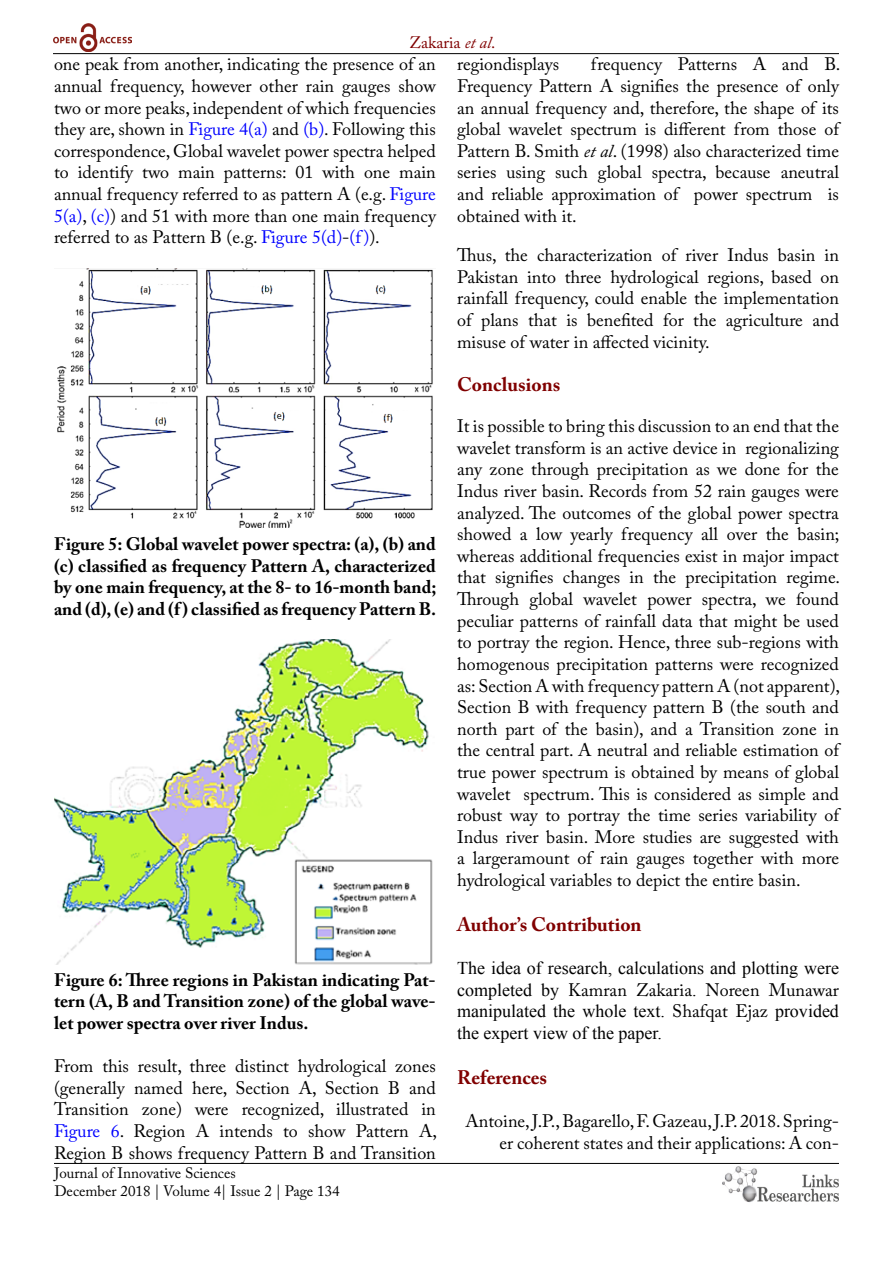
<style>
.page{position:relative;width:893px;height:1263px;background:#fff}
.page>*{position:absolute;margin:0;border:0;box-sizing:border-box;transform-origin:0 0}
.t1{font:700 19.5px "Adobe Caslon Pro";color:#800000}
.t2{font:18px/21.6px "Adobe Caslon Pro";color:#000;text-align:justify}
.t3{font:700 18px/21.6px "Adobe Caslon Pro";color:#000;text-align:justify}
.t4{font:18px/21.6px "Times New Roman";color:#000}
.t5{font:16.5px "Adobe Caslon Pro";color:#800000}
.t6{font:15px/18px "Adobe Caslon Pro";color:#000}
.s1{font-style:italic}
.s2{color:#00f}
.s3{font-family:"Times New Roman"}
.s4{font-family:"Adobe Caslon Pro"}
</style>
<div class="page">
<hr style="left:53px;top:53px;width:786px;height:1px;background:#000">
<hr style="left:54px;top:1163px;width:785px;height:1px;background:#000">
<img style="left:722px;top:1166px;width:117px;height:37px">
<img style="left:53px;top:24px;width:78px;height:27px">
<img style="left:57px;top:268px;width:376px;height:260px">
<img style="left:54px;top:640px;width:379px;height:324px">
<p class="t5" style="left:409px;top:32px;width:88px">Zakaria <span class="s1">et al</span>.</p>
<p class="t2" style="left:54px;top:53px;width:383px">one peak from another, indicating the presence of an annual frequency, however other rain gauges show two or more peaks, independent of which frequencies they are, shown in <span class="s2">Figure 4(a)</span> and <span class="s2">(b)</span>. Following this correspondence, Global wavelet power spectra helped to identify two main patterns: 01 with one main annual frequency referred to as pattern A (e.g. <span class="s2">Figure 5(a)</span>, <span class="s2">(c)</span>) and 51 with more than one main frequency referred to as Pattern B (e.g. <span class="s2">Figure 5(d)</span>-<span class="s2">(f )</span>).</p>
<p class="t3" style="left:54px;top:533px;width:384px">Figure 5: Global wavelet power spectra: (a), (b) and (c) classified as frequency Pattern A, characterized by one main frequency, at the 8- to 16-month band; and (d), (e) and (f ) classified as frequency Pattern B.</p>
<p class="t3" style="left:54px;top:969px;width:383px">Figure 6: Three regions in Pakistan indicating Pat&shy;tern (A, B and Transition zone) of the global wave&shy;let power spectra over river Indus.</p>
<p class="t2" style="left:54px;top:1055px;width:385px">From this result, three distinct hydrological zones (generally named here, Section A, Section B and Transition zone) were recognized, illustrated in <span class="s2">Figure 6</span>. Region A intends to show Pattern A, Region B shows frequency Pattern B and Transition</p>
<p class="t6" style="left:54px;top:1164px;width:287px">Journal of Innovative Sciences<br>December 2018 | Volume 4| Issue 2 | Page 134</p>
<p class="t2" style="left:457px;top:53px;width:385px;text-indent:134px">frequency Patterns A and B.<br>Frequency Pattern A signifies the presence of only an annual frequency and, therefore, the shape of its global wavelet spectrum is different from those of Pattern B. Smith <span class="s1">et al</span>. (1998) also characterized time series using such global spectra, because aneutral and reliable approximation of power spectrum is obtained with it.</p>
<p class="t2" style="left:457px;top:244px;width:383px">Thus, the characterization of river Indus basin in Pakistan into three hydrological regions, based on rainfall frequency, could enable the implementation of plans that is benefited for the agriculture and misuse of water in affected vicinity.</p>
<p class="t1" style="left:457px;top:373px;width:105px">Conclusions</p>
<p class="t2" style="left:457px;top:415px;width:385px">It is possible to bring this discussion to an end that the wavelet transform is an active device in regionalizing any zone through precipitation as we done for the Indus river basin. Records from 52 rain gauges were analyzed. The outcomes of the global power spectra showed a low yearly frequency all over the basin; whereas additional frequencies exist in major impact that signifies changes in the precipitation regime.<br>Through global wavelet power spectra, we found peculiar patterns of rainfall data that might be used to portray the region. Hence, three sub-regions with homogenous precipitation patterns were recognized as: Section A with frequency pattern A (not apparent), Section B with frequency pattern B (the south and north part of the basin), and a Transition zone in the central part. A neutral and reliable estimation of true power spectrum is obtained by means of global wavelet spectrum. This is considered as simple and robust way to portray the time series variability of Indus river basin. More studies are suggested with a largeramount of rain gauges together with more hydrological variables to depict the entire basin.</p>
<p class="t1" style="left:457px;top:913px;width:186px">Author’s Contribution</p>
<p class="t4" style="left:457px;top:957px;width:383px">The idea of research, calculations and plotting were</p>
<p class="t2" style="left:457px;top:979px;width:383px"><span class="s3">completed by</span> Kamran Zakaria<span class="s3">.</span> Noreen Munawar</p>
<p class="t4" style="left:457px;top:1000px;width:383px">manipulated the whole text. <span class="s4">Shafqat Ejaz</span> provided the expert view of the paper.</p>
<p class="t1" style="left:457px;top:1066px;width:92px">References</p>
<p class="t2" style="left:466px;top:1110px;width:375px;text-align:right">Antoine, J.P., Bagarello, F. Gazeau, J.P. 2018. Spring&shy;er coherent states and their applications: A con-</p>
<p class="t2" style="left:457px;top:53px;width:104px">regiondisplays</p>
</div>
